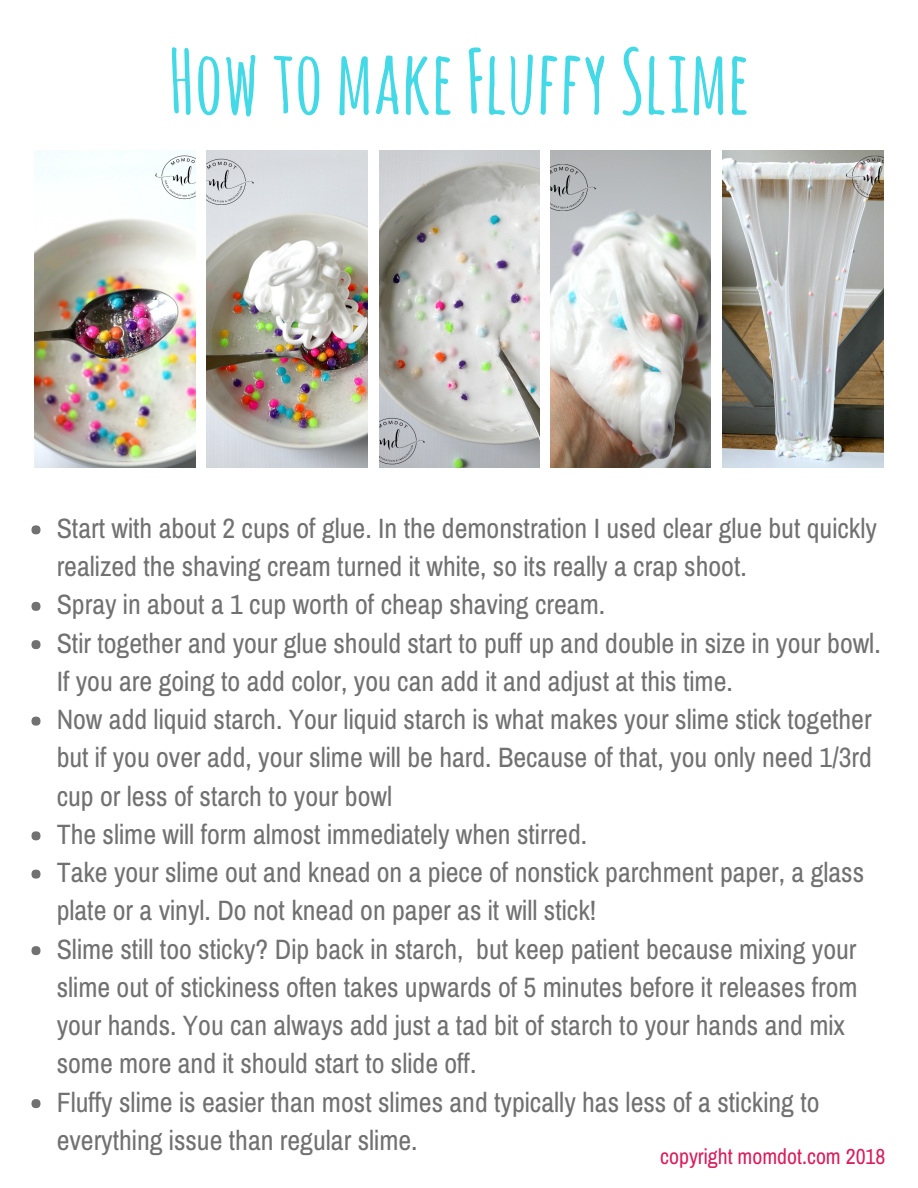
<style>
.page{position:relative;width:918px;height:1188px;background:#fff}
.page>*{position:absolute;margin:0;border:0;box-sizing:border-box;transform-origin:0 0}
.t1{font:700 87.15px "Amatic SC";color:#44d9e6}
.t2{font:28.05px/38.2px "Archivo Narrow";color:#717171}
.t3{font:21.75px "Archivo Narrow";color:#da1c5c}
</style>
<div class="page">
<div style="left:31px;top:525px;width:9px;height:9px;background:#717171;border-radius:50%"></div>
<div style="left:31px;top:602px;width:9px;height:9px;background:#717171;border-radius:50%"></div>
<div style="left:31px;top:640px;width:9px;height:9px;background:#717171;border-radius:50%"></div>
<div style="left:31px;top:717px;width:9px;height:9px;background:#717171;border-radius:50%"></div>
<div style="left:31px;top:831px;width:9px;height:9px;background:#717171;border-radius:50%"></div>
<div style="left:31px;top:870px;width:9px;height:9px;background:#717171;border-radius:50%"></div>
<div style="left:31px;top:946px;width:9px;height:9px;background:#717171;border-radius:50%"></div>
<div style="left:31px;top:1099px;width:9px;height:9px;background:#717171;border-radius:50%"></div>
<img style="left:35px;top:151px;width:161px;height:317px">
<img style="left:207px;top:151px;width:161px;height:317px">
<img style="left:379px;top:151px;width:161px;height:317px">
<img style="left:550px;top:151px;width:161px;height:317px">
<img style="left:722px;top:151px;width:161px;height:317px">
<h1 class="t1" style="left:168px;top:25px;width:583px">How to make Fluffy Slime</h1>
<p class="t2" style="left:57px;top:508px;width:826px">Start with about 2 cups of glue. In the demonstration I used clear glue but quickly realized the shaving cream turned it white, so its really a crap shoot.<br>Spray in about a 1 cup worth of cheap shaving cream.<br>Stir together and your glue should start to puff up and double in size in your bowl.<br>If you are going to add color, you can add it and adjust at this time.<br>Now add liquid starch. Your liquid starch is what makes your slime stick together but if you over add, your slime will be hard. Because of that, you only need 1/3rd cup or less of starch to your bowl<br>The slime will form almost immediately when stirred.<br>Take your slime out and knead on a piece of nonstick parchment paper, a glass plate or a vinyl. Do not knead on paper as it will stick!<br>Slime still too sticky? Dip back in starch, but keep patient because mixing your slime out of stickiness often takes upwards of 5 minutes before it releases from your hands. You can always add just a tad bit of starch to your hands and mix some more and it should start to slide off.<br>Fluffy slime is easier than most slimes and typically has less of a sticking to everything issue than regular slime.</p>
<p class="t3" style="left:660px;top:1144px;width:227px">copyright momdot.com 2018</p>
</div>
